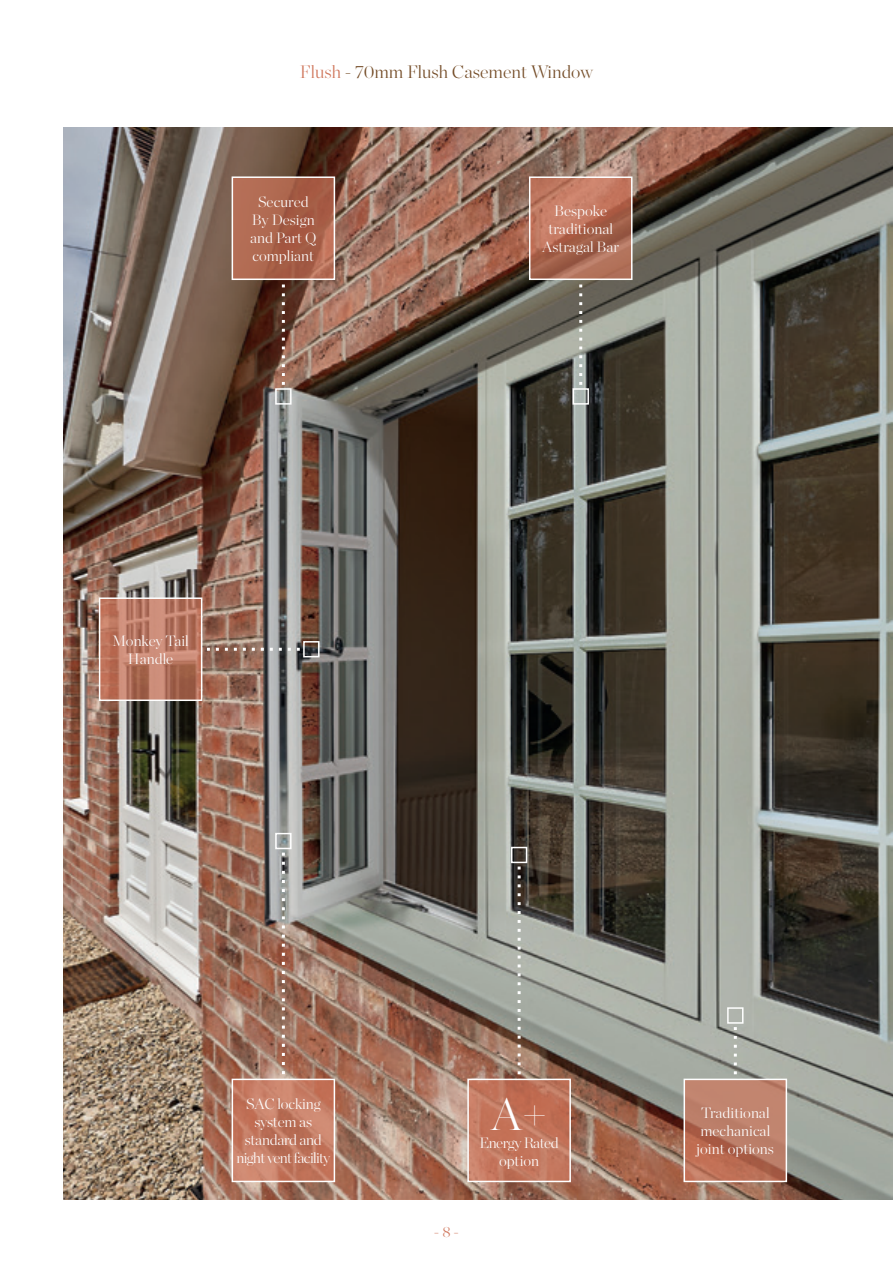
<style>
.page{position:relative;width:893px;height:1263px;background:#fff}
.page>*{position:absolute;margin:0;border:0;box-sizing:border-box;transform-origin:0 0}
.t1{font:200 45px "Chronicle Display";color:#fff}
.t2{font:200 18px "Chronicle Display";color:#744c27}
.t3{font:200 15px/18px "Chronicle Display";color:#fff;text-align:center}
.t4{font:200 15px/18px "Chronicle Display";letter-spacing:-.02em;color:#fff;text-align:center}
.t5{font:200 15px/18px "Chronicle Display";letter-spacing:-.03em;color:#fff;text-align:center}
.t6{font:200 15px "Chronicle Display";color:#cf755a}
.s1{color:#cf755a}
</style>
<div class="page">
<img style="left:64px;top:128px;width:829px;height:1071px">
<svg style="left:282px;top:853px;width:3px;height:221px"></svg>
<svg style="left:282px;top:284px;width:3px;height:101px"></svg>
<svg style="left:579px;top:284px;width:3px;height:101px"></svg>
<svg style="left:207px;top:648px;width:93px;height:3px"></svg>
<svg style="left:518px;top:866px;width:3px;height:208px"></svg>
<svg style="left:734px;top:1027px;width:3px;height:47px"></svg>
<div style="left:275px;top:833px;width:17px;height:16px;border:2px solid #fff"></div>
<div style="left:275px;top:388px;width:17px;height:17px;border:2px solid #fff"></div>
<div style="left:573px;top:388px;width:16px;height:17px;border:2px solid #fff"></div>
<div style="left:303px;top:641px;width:17px;height:16px;border:2px solid #fff"></div>
<div style="left:511px;top:847px;width:16px;height:16px;border:2px solid #fff"></div>
<div style="left:727px;top:1007px;width:16px;height:17px;border:2px solid #fff"></div>
<svg style="left:235px;top:1082px;width:97px;height:97px;background:#c57b63"></svg>
<div style="left:232px;top:1079px;width:103px;height:103px;border:2px solid #fff"></div>
<svg style="left:235px;top:179px;width:97px;height:98px;background:#ab634c"></svg>
<div style="left:232px;top:176px;width:103px;height:104px;border:2px solid #fff"></div>
<svg style="left:532px;top:179px;width:97px;height:98px;background:#b56f58"></svg>
<div style="left:529px;top:176px;width:103px;height:104px;border:2px solid #fff"></div>
<svg style="left:102px;top:600px;width:97px;height:98px;background:#b97863"></svg>
<div style="left:99px;top:597px;width:103px;height:104px;border:2px solid #fff"></div>
<svg style="left:470px;top:1082px;width:98px;height:97px;background:#c2755c"></svg>
<div style="left:467px;top:1079px;width:104px;height:103px;border:2px solid #fff"></div>
<svg style="left:687px;top:1082px;width:97px;height:97px;background:#bb7962"></svg>
<div style="left:684px;top:1079px;width:103px;height:103px;border:2px solid #fff"></div>
<p class="t2" style="left:300px;top:58px;width:295px"><span class="s1">Flush</span> - 70mm Flush Casement Window</p>
<p class="t3" style="left:250px;top:192px;width:68px">Secured<br>By Design and Part Q compliant</p>
<p class="t3" style="left:542px;top:201px;width:79px">Bespoke traditional<br>Astragal Bar</p>
<p class="t3" style="left:112px;top:631px;width:78px">Monkey Tail<br>Handle</p>
<p class="t4" style="left:236px;top:1094px;width:95px">SAC locking system as standard and night vent facility</p>
<h1 class="t1" style="left:491px;top:1080px;width:58px">A+</h1>
<p class="t5" style="left:479px;top:1133px;width:81px">Energy Rated option</p>
<p class="t6" style="left:434px;top:1220px;width:27px">- 8 -</p>
<p class="t3" style="left:697px;top:1103px;width:79px;text-align:left">Traditional mechanical joint options</p>
</div>
